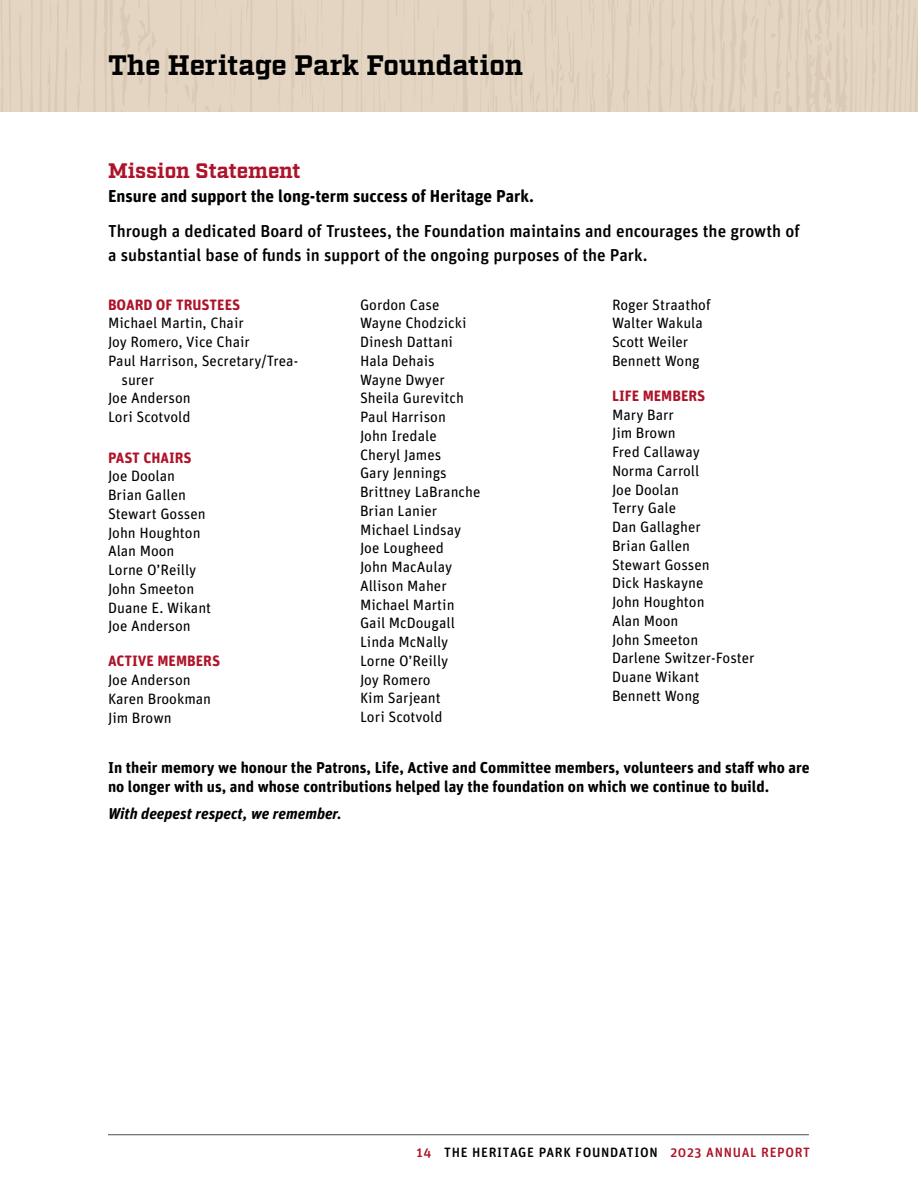
<style>
.page{position:relative;width:918px;height:1188px;background:#fff}
.page>*{position:absolute;margin:0;border:0;box-sizing:border-box;transform-origin:0 0}
.t1{font:700 28.2px "Factoria";letter-spacing:-.01em;color:#000}
.t2{font:700 21px "Factoria";letter-spacing:-.01em;color:#ae132a}
.t3{font:500 17.25px/24px "Unit Rounded Pro";color:#000}
.t4{font:700 17.25px "Unit Rounded Pro";color:#000}
.t5{font:700 15.75px/18.9px "Unit Rounded Pro";color:#000}
.t6{font:italic 700 15.75px "Unit Rounded Pro";color:#000}
.t7{font:15px/18.8px "Unit Rounded Pro";color:#000}
.t8{font:700 15px "Unit Rounded Pro";color:#ae132a}
.t9{font:500 13.5px "Unit Rounded Pro";letter-spacing:.05em;color:#000}
.s1{color:#ae132a}
</style>
<div class="page">
<hr style="left:108px;top:1134px;width:701px;height:1px;background:#4d4d4f">
<div style="left:0;top:0;width:479px;height:111px;background:linear-gradient(to right,#e1d3bf,#e2d4c1)"></div>
<div style="left:479px;top:0;width:439px;height:111px;background:linear-gradient(to right,#e2d3c0,#e0d1be)"></div>
<h1 class="t1" style="left:108px;top:48px;width:417px">The Heritage Park Foundation</h1>
<h2 class="t2" style="left:108px;top:158px;width:194px">Mission Statement</h2>
<p class="t4" style="left:108px;top:183px;width:428px">Ensure and support the long-term success of Heritage Park.</p>
<p class="t3" style="left:108px;top:218px;width:693px">Through a dedicated Board of Trustees, the Foundation maintains and encourages the growth of a substantial base of funds in support of the ongoing purposes of the Park.</p>
<p class="t8" style="left:108px;top:294px;width:134px">BOARD OF TRUSTEES</p>
<p class="t7" style="left:108px;top:313px;width:137px">Michael Martin, Chair</p>
<p class="t7" style="left:108px;top:332px;width:143px">Joy Romero, Vice Chair</p>
<p class="t7" style="left:108px;top:351px;width:192px">Paul Harrison, Secretary/Trea-</p>
<p class="t7" style="left:122px;top:369px;width:34px">surer</p>
<p class="t7" style="left:108px;top:388px;width:84px">Joe Anderson</p>
<p class="t7" style="left:108px;top:407px;width:84px">Lori Scotvold</p>
<p class="t8" style="left:108px;top:447px;width:85px">PAST CHAIRS</p>
<p class="t7" style="left:108px;top:466px;width:105px">Joe Doolan<br>Brian Gallen<br>Stewart Gossen<br>John Houghton<br>Alan Moon<br>Lorne O’Reilly<br>John Smeeton<br>Duane E. Wikant<br>Joe Anderson</p>
<p class="t8" style="left:108px;top:650px;width:114px">ACTIVE MEMBERS</p>
<p class="t7" style="left:108px;top:670px;width:105px">Joe Anderson<br>Karen Brookman<br>Jim Brown</p>
<p class="t7" style="left:360px;top:294px;width:122px">Gordon Case<br>Wayne Chodzicki<br>Dinesh Dattani<br>Hala Dehais<br>Wayne Dwyer<br>Sheila Gurevitch<br>Paul Harrison<br>John Iredale<br>Cheryl James<br>Gary Jennings<br>Brittney LaBranche<br>Brian Lanier<br>Michael Lindsay<br>Joe Lougheed<br>John MacAulay<br>Allison Maher<br>Michael Martin<br>Gail McDougall<br>Linda McNally<br>Lorne O’Reilly<br>Joy Romero<br>Kim Sarjeant<br>Lori Scotvold</p>
<p class="t7" style="left:612px;top:294px;width:100px">Roger Straathof<br>Walter Wakula<br>Scott Weiler<br>Bennett Wong</p>
<p class="t8" style="left:612px;top:385px;width:95px">LIFE MEMBERS</p>
<p class="t7" style="left:612px;top:404px;width:144px">Mary Barr<br>Jim Brown<br>Fred Callaway<br>Norma Carroll<br>Joe Doolan<br>Terry Gale<br>Dan Gallagher<br>Brian Gallen<br>Stewart Gossen<br>Dick Haskayne<br>John Houghton<br>Alan Moon<br>John Smeeton<br>Darlene Switzer-Foster<br>Duane Wikant<br>Bennett Wong</p>
<p class="t5" style="left:108px;top:757px;width:703px">In their memory we honour the Patrons, Life, Active and Committee members, volunteers and staff who are no longer with us, and whose contributions helped lay the foundation on which we continue to build.</p>
<p class="t6" style="left:108px;top:802px;width:235px">With deepest respect, we remember.</p>
<p class="t9" style="left:417px;top:1143px;width:395px"><span class="s1">14</span> THE HERITAGE PARK FOUNDATION <span class="s1">2023 ANNUAL REPORT</span></p>
</div>
